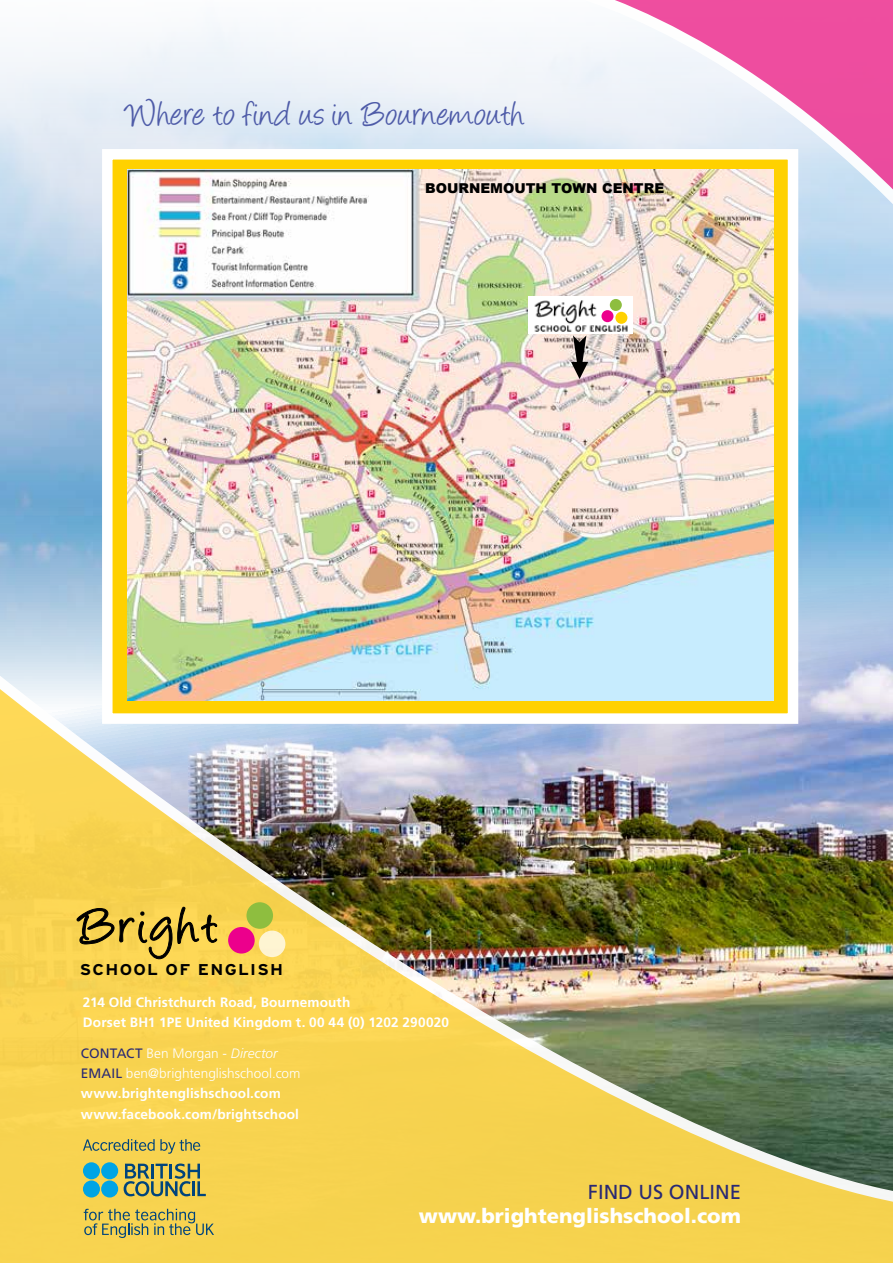
<style>
.page{position:relative;width:893px;height:1263px;background:#fff}
.page>*{position:absolute;margin:0;border:0;box-sizing:border-box;transform-origin:0 0}
.t1{font:37.95px "Vancouver";letter-spacing:.005em;color:#4e5ba8}
.t2{font:900 20.25px "Frutiger";color:#fff}
.t3{font:20.25px "Frutiger";color:#292974}
.t4{font:700 15.6px "Interstate";letter-spacing:.075em;color:#000;scale:1.11 1}
.t5{font:700 13.65px/20.2px "Frutiger";letter-spacing:.01em;color:#fff}
.t6{font:900 13.65px "Arial";color:#000}
.s1{font-weight:400;color:#292974}
.s2{font-weight:300}
.s3{font-weight:300;font-style:italic}
</style>
<div class="page">
<img style="left:0;top:27px;width:893px;height:540px">
<img style="left:0;top:567px;width:893px;height:70px">
<div style="left:107px;top:154px;width:686px;height:565px;background:#ffd100"></div>
<img style="left:128px;top:170px;width:646px;height:467px">
<img style="left:528px;top:296px;width:105px;height:38px">
<svg style="left:571px;top:335px;width:17px;height:44px"></svg>
<div style="left:102px;top:149px;width:696px;height:575px;border:10px solid #fff"></div>
<svg style="left:546px;top:0;width:347px;height:232px"></svg>
<img style="left:0;top:637px;width:893px;height:626px">
<svg style="left:76px;top:906px;width:142px;height:54px;background:#c8aa42"></svg>
<div style="left:246px;top:902px;width:27px;height:27px;background:#8ebe3f;border-radius:50%"></div>
<div style="left:228px;top:927px;width:27px;height:26px;background:#ec008c;border-radius:50%"></div>
<div style="left:259px;top:930px;width:26px;height:27px;background:#fef5d2;border-radius:50%"></div>
<div style="left:599px;top:297px;width:31px;height:27px;background:#fff"></div>
<div style="left:610px;top:299px;width:12px;height:12px;background:#8ebe3f;border-radius:50%"></div>
<div style="left:601px;top:310px;width:12px;height:12px;background:#ec008c;border-radius:50%"></div>
<div style="left:615px;top:312px;width:12px;height:12px;background:#ffd100;border-radius:50%"></div>
<svg style="left:83px;top:1139px;width:117px;height:15px;background:#c1b359"></svg>
<svg style="left:84px;top:1209px;width:130px;height:29px;background:#c5b558"></svg>
<svg style="left:124px;top:1163px;width:82px;height:33px;background:#989c60"></svg>
<div style="left:83px;top:1162px;width:17px;height:17px;background:#00a4e4;border-radius:50%"></div>
<div style="left:101px;top:1162px;width:17px;height:17px;background:#00a4e4;border-radius:50%"></div>
<div style="left:83px;top:1180px;width:17px;height:17px;background:#00a4e4;border-radius:50%"></div>
<div style="left:101px;top:1180px;width:17px;height:17px;background:#00a4e4;border-radius:50%"></div>
<h1 class="t1" style="left:126px;top:87px;width:400px">Where to f ind us in Bournemouth</h1>
<p class="t6" style="left:425px;top:179px;width:240px">BOURNEMOUTH TOWN CENTRE</p>
<p class="t4" style="left:80px;top:961px;width:185px">SCHOOL OF ENGLISH</p>
<p class="t5" style="left:83px;top:992px;width:368px">214 Old Christchurch Road, Bournemouth<br>Dorset BH1 1PE United Kingdom t. 00 44 (0) 1202 290020</p>
<p class="t5" style="left:81px;top:1043px;width:221px"><span class="s1">CONTACT</span> <span class="s2">Ben Morgan -</span> <span class="s3">Director </span><span class="s1">EMAIL</span> <span class="s2">ben@brightenglishschool.com </span>www.brightenglishschool.com www.facebook.com/brightschool</p>
<h2 class="t3" style="left:588px;top:1180px;width:155px">FIND US ONLINE</h2>
<h2 class="t2" style="left:419px;top:1204px;width:323px">www.brightenglishschool.com</h2>
</div>
